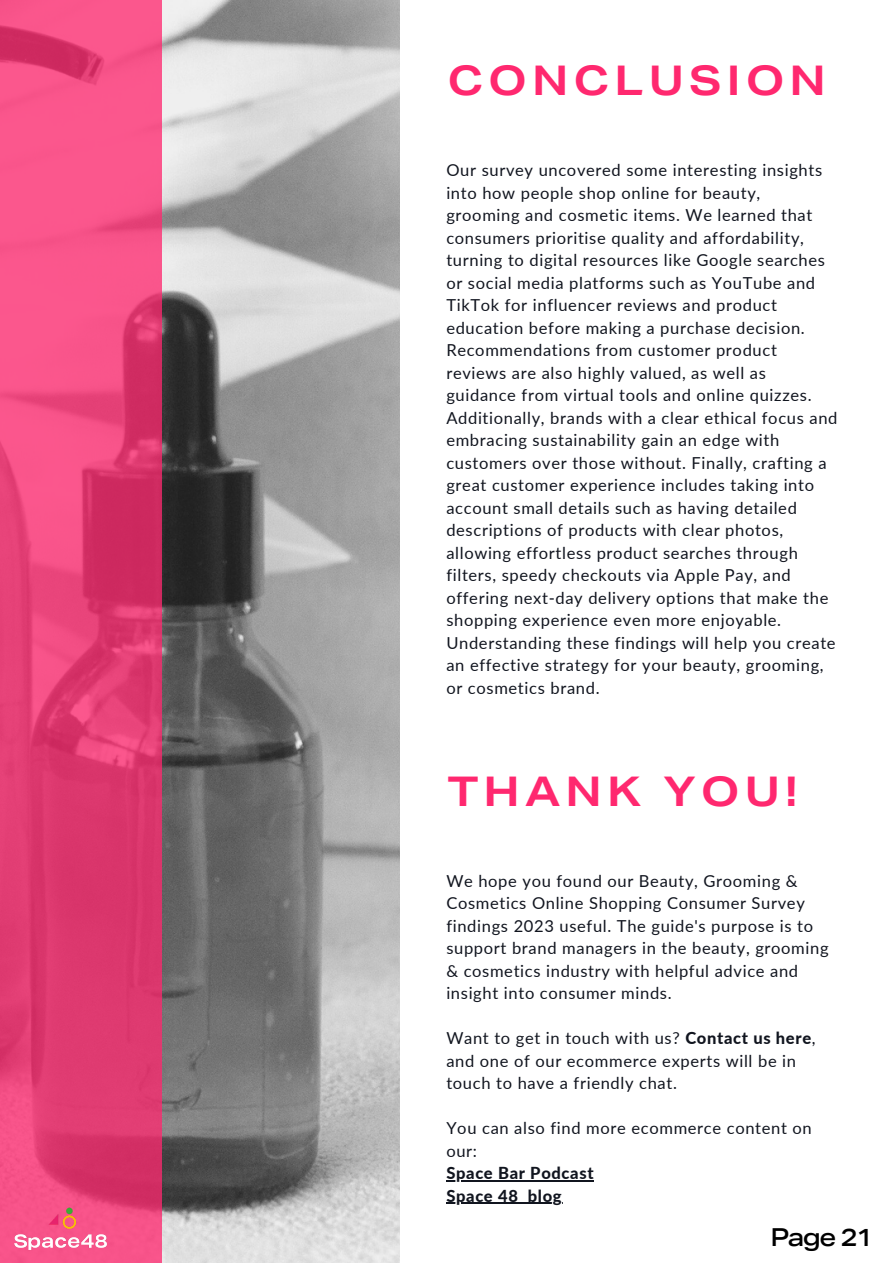
<style>
.page{position:relative;width:893px;height:1264px;background:#fff}
.page>*{position:absolute;margin:0;border:0;box-sizing:border-box;transform-origin:0 0}
.t1{font:700 40.95px "Aktiv Grotesk Ex";letter-spacing:.13em;color:#ff286f}
.t2{font:500 24.75px "Aktiv Grotesk Ex";letter-spacing:-.06em;color:#000}
.t3{font:16.5px/22.5px "Lato";letter-spacing:.04em;color:#11151f}
.t4{font:800 16.5px/22.5px "Lato";letter-spacing:.04em;color:#11151f}
.s1{font-weight:800}
</style>
<div class="page">
<img style="left:162px;top:0;width:237px;height:1262px">
<svg style="left:0;top:0;width:162px;height:1262px;background:#e84379"></svg>
<img style="left:12px;top:1204px;width:97px;height:46px">
<hr style="left:446px;top:1180px;width:148px;height:1px;background:#11151f">
<hr style="left:446px;top:1202px;width:72px;height:1px;background:#11151f">
<hr style="left:527px;top:1202px;width:35px;height:1px;background:#11151f">
<h1 class="t1" style="left:447px;top:66px;width:380px">CONCLUSION</h1>
<p class="t3" style="left:446px;top:159px;width:392px">Our survey uncovered some interesting insights into how people shop online for beauty, grooming and cosmetic items. We learned that consumers prioritise quality and affordability, turning to digital resources like Google searches or social media platforms such as YouTube and TikTok for influencer reviews and product education before making a purchase decision.<br>Recommendations from customer product reviews are also highly valued, as well as guidance from virtual tools and online quizzes.<br>Additionally, brands with a clear ethical focus and embracing sustainability gain an edge with customers over those without. Finally, crafting a great customer experience includes taking into account small details such as having detailed descriptions of products with clear photos, allowing effortless product searches through filters, speedy checkouts via Apple Pay, and offering next-day delivery options that make the shopping experience even more enjoyable.<br>Understanding these findings will help you create an effective strategy for your beauty, grooming, or cosmetics brand.</p>
<h1 class="t1" style="left:447px;top:776px;width:351px">THANK YOU!</h1>
<p class="t3" style="left:446px;top:869px;width:384px">We hope you found our Beauty, Grooming &amp; Cosmetics Online Shopping Consumer Survey findings 2023 useful. The guide's purpose is to support brand managers in the beauty, grooming &amp; cosmetics industry with helpful advice and insight into consumer minds.</p>
<p class="t3" style="left:446px;top:1026px;width:371px">Want to get in touch with us? <span class="s1">Contact us here</span>, and one of our ecommerce experts will be in touch to have a friendly chat.</p>
<p class="t3" style="left:446px;top:1116px;width:367px">You can also find more ecommerce content on our:</p>
<p class="t4" style="left:446px;top:1161px;width:149px">Space Bar Podcast<br>Space 48 blog</p>
<h2 class="t2" style="left:770px;top:1227px;width:105px">Page 21</h2>
</div>
